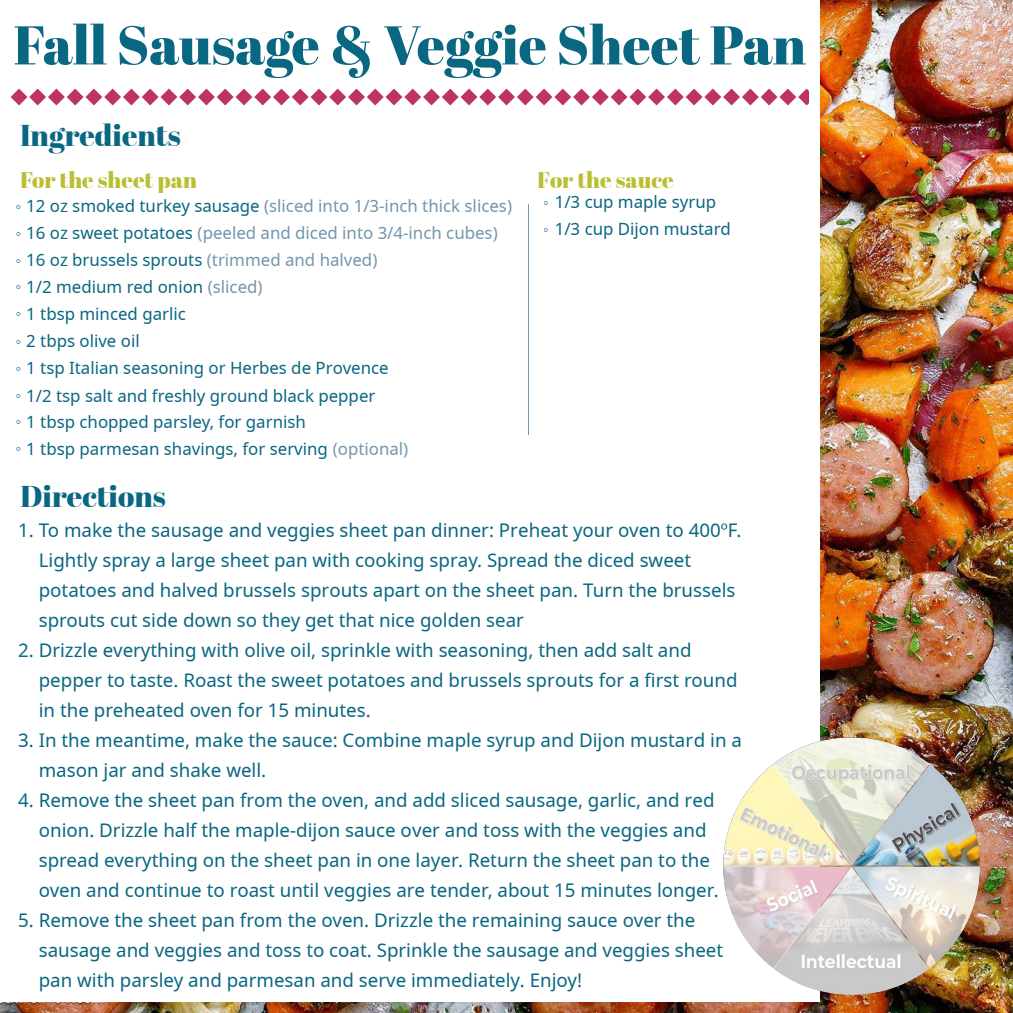
<style>
.page{position:relative;width:1013px;height:1013px;background:#fff}
.page>*{position:absolute;margin:0;border:0;box-sizing:border-box;transform-origin:0 0}
.t1{font:54.38px "Abril Fatface";color:#0a6782}
.t2{font:30px "Abril Fatface";color:#0a6782}
.t3{font:22.5px "Abril Fatface";color:#b9be33}
.t4{font:18.75px/30px "Noto Sans";color:#0a6782}
.t5{font:16.88px/27px "Noto Sans";color:#0a6782}
.s1{font-family:"Arial";font-size:15.25px}
.s2{color:#7396ab}
</style>
<div class="page">
<img style="left:0;top:0;width:1012px;height:1012px">
<div style="left:0;top:0;width:819px;height:1001px;background:#fff"></div>
<svg style="left:11px;top:89px;width:797px;height:16px"></svg>
<img style="left:715px;top:729px;width:273px;height:273px">
<hr style="left:528px;top:205px;width:1px;height:229px;background:#7396ab">
<h1 class="t1" style="left:14px;top:7px;width:793px">Fall Sausage &amp; Veggie Sheet Pan</h1>
<h2 class="t2" style="left:20px;top:114px;width:162px">Ingredients</h2>
<p class="t3" style="left:20px;top:164px;width:178px">For the sheet pan</p>
<p class="t3" style="left:538px;top:164px;width:137px">For the sauce</p>
<p class="t5" style="left:544px;top:189px;width:188px"><span class="s1">◦</span> 1/3 cup maple syrup<br><span class="s1">◦</span> 1/3 cup Dijon mustard</p>
<p class="t5" style="left:15px;top:193px;width:498px"><span class="s1">◦</span> 12 oz smoked turkey sausage <span class="s2">(sliced into 1/3-inch thick slices) </span><span class="s1">◦</span> 16 oz sweet potatoes <span class="s2">(peeled and diced into 3/4-inch cubes)<br></span><span class="s1">◦</span> 16 oz brussels sprouts <span class="s2">(trimmed and halved)<br></span><span class="s1">◦</span> 1/2 medium red onion <span class="s2">(sliced)<br></span><span class="s1">◦</span> 1 tbsp minced garlic<br><span class="s1">◦</span> 2 tbps olive oil<br><span class="s1">◦</span> 1 tsp Italian seasoning or Herbes de Provence<br><span class="s1">◦</span> 1/2 tsp salt and freshly ground black pepper<br><span class="s1">◦</span> 1 tbsp chopped parsley, for garnish<br><span class="s1">◦</span> 1 tbsp parmesan shavings, for serving <span class="s2">(optional)</span></p>
<h2 class="t2" style="left:20px;top:475px;width:147px">Directions</h2>
<p class="t4" style="left:39px;top:516px;width:704px;text-indent:-21px">1. To make the sausage and veggies sheet pan dinner: Preheat your oven to 400ºF.<br>Lightly spray a large sheet pan with cooking spray. Spread the diced sweet potatoes and halved brussels sprouts apart on the sheet pan. Turn the brussels sprouts cut side down so they get that nice golden sear</p>
<p class="t4" style="left:39px;top:636px;width:700px;text-indent:-21px">2. Drizzle everything with olive oil, sprinkle with seasoning, then add salt and pepper to taste. Roast the sweet potatoes and brussels sprouts for a first round in the preheated oven for 15 minutes.</p>
<p class="t4" style="left:39px;top:726px;width:704px;text-indent:-21px">3. In the meantime, make the sauce: Combine maple syrup and Dijon mustard in a mason jar and shake well.</p>
<p class="t4" style="left:39px;top:786px;width:681px;text-indent:-21px">4. Remove the sheet pan from the oven, and add sliced sausage, garlic, and red onion. Drizzle half the maple-dijon sauce over and toss with the veggies and spread everything on the sheet pan in one layer. Return the sheet pan to the oven and continue to roast until veggies are tender, about 15 minutes longer.</p>
<p class="t4" style="left:39px;top:906px;width:686px;text-indent:-21px">5. Remove the sheet pan from the oven. Drizzle the remaining sauce over the sausage and veggies and toss to coat. Sprinkle the sausage and veggies sheet pan with parsley and parmesan and serve immediately. Enjoy!</p>
</div>
